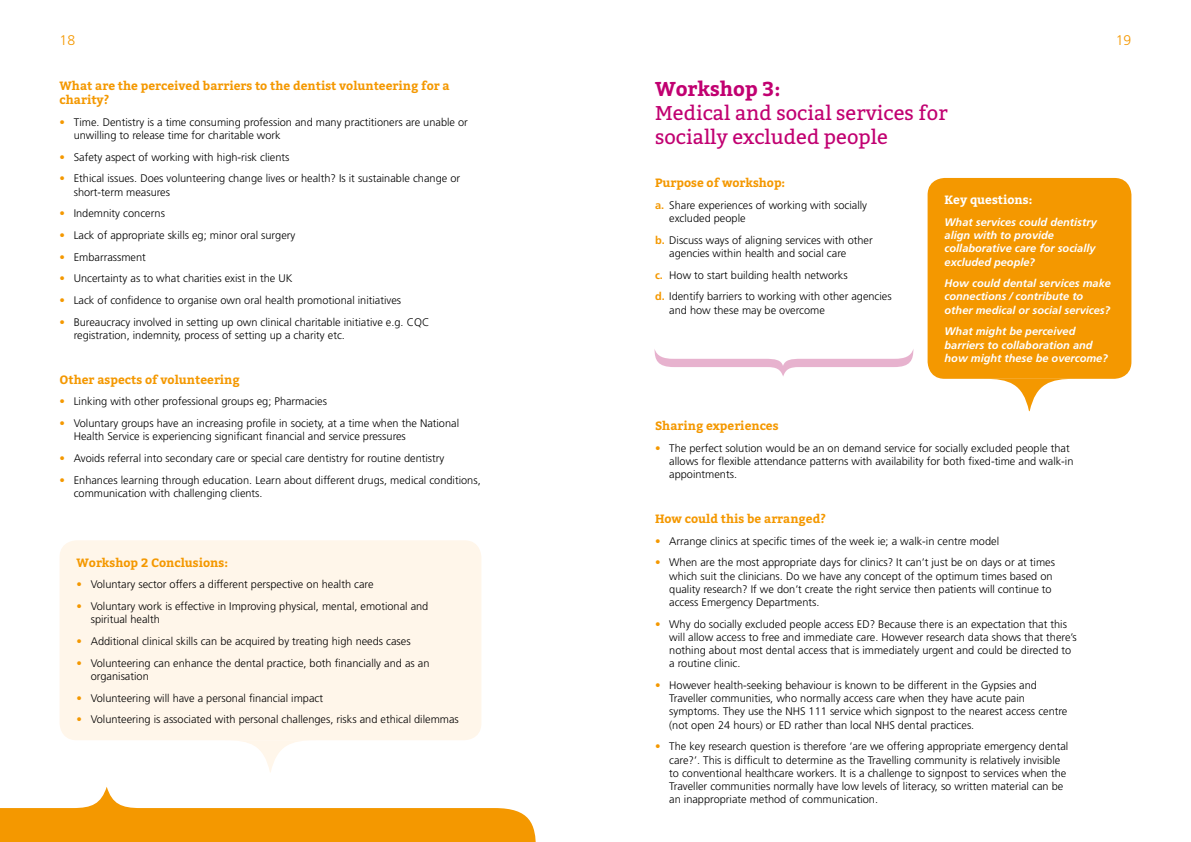
<style>
.page{position:relative;width:1191px;height:842px;background:#fff}
.page>*{position:absolute;margin:0;border:0;box-sizing:border-box;transform-origin:0 0}
.t1{font:20px/24px "Bitter";color:#c10071}
.t2{font:700 20px "Bitter";color:#c10071}
.t3{font:300 14px "Frutiger";color:#f49800}
.t4{font:700 12px/14.4px "Bitter";color:#f49800}
.t5{font:700 12px "Bitter";color:#fff}
.t6{font:300 11px/13.2px "Frutiger";color:#000}
.t7{font:italic 700 11px/13.2px "Frutiger";color:#fff}
.s1{color:#f49800}
.s2{font-weight:700;color:#f49800}
</style>
<div class="page">
<div style="left:927px;top:178px;width:204px;height:201px;background:#f49800;border-radius:17px"></div>
<svg style="left:992px;top:379px;width:75px;height:32px"></svg>
<svg style="left:654px;top:349px;width:259px;height:27px"></svg>
<div style="left:60px;top:540px;width:421px;height:200px;background:#fff6ea;border-radius:17px"></div>
<svg style="left:0;top:787px;width:536px;height:55px"></svg>
<svg style="left:233px;top:740px;width:75px;height:32px"></svg>
<p class="t3" style="left:60px;top:32px;width:17px">18</p>
<p class="t3" style="left:1115px;top:32px;width:17px">19</p>
<p class="t4" style="left:60px;top:78px;width:392px">What are the perceived barriers to the dentist volunteering for a charity?</p>
<p class="t6" style="left:74px;top:115px;width:396px;text-indent:-14px"><span class="s1">•</span> Time. Dentistry is a time consuming profession and many practitioners are unable or unwilling to release time for charitable work</p>
<p class="t6" style="left:60px;top:150px;width:231px"><span class="s1">•</span> Safety aspect of working with high-risk clients</p>
<p class="t6" style="left:74px;top:172px;width:388px;text-indent:-14px"><span class="s1">•</span> Ethical issues. Does volunteering change lives or health? Is it sustainable change or short-term measures</p>
<p class="t6" style="left:60px;top:207px;width:107px"><span class="s1">•</span> Indemnity concerns</p>
<p class="t6" style="left:60px;top:229px;width:237px"><span class="s1">•</span> Lack of appropriate skills eg; minor oral surgery</p>
<p class="t6" style="left:60px;top:250px;width:88px"><span class="s1">•</span> Embarrassment</p>
<p class="t6" style="left:60px;top:272px;width:234px"><span class="s1">•</span> Uncertainty as to what charities exist in the UK</p>
<p class="t6" style="left:60px;top:294px;width:343px"><span class="s1">•</span> Lack of confidence to organise own oral health promotional initiatives</p>
<p class="t6" style="left:74px;top:315px;width:357px;text-indent:-14px"><span class="s1">•</span> Bureaucracy involved in setting up own clinical charitable initiative e.g. CQC registration, indemnity, process of setting up a charity etc.</p>
<p class="t4" style="left:60px;top:372px;width:182px">Other aspects of volunteering</p>
<p class="t6" style="left:60px;top:395px;width:269px"><span class="s1">•</span> Linking with other professional groups eg; Pharmacies</p>
<p class="t6" style="left:74px;top:417px;width:387px;text-indent:-14px"><span class="s1">•</span> Voluntary groups have an increasing profile in society, at a time when the National<br>Health Service is experiencing significant financial and service pressures</p>
<p class="t6" style="left:60px;top:451px;width:386px"><span class="s1">•</span> Avoids referral into secondary care or special care dentistry for routine dentistry</p>
<p class="t6" style="left:74px;top:473px;width:408px;text-indent:-14px"><span class="s1">•</span> Enhances learning through education. Learn about different drugs, medical conditions, communication with challenging clients.</p>
<p class="t4" style="left:77px;top:555px;width:153px">Workshop 2 Conclusions:</p>
<p class="t6" style="left:77px;top:578px;width:298px"><span class="s1">•</span> Voluntary sector offers a different perspective on health care</p>
<p class="t6" style="left:91px;top:600px;width:339px;text-indent:-14px"><span class="s1">•</span> Voluntary work is effective in Improving physical, mental, emotional and spiritual health</p>
<p class="t6" style="left:77px;top:634px;width:336px"><span class="s1">•</span> Additional clinical skills can be acquired by treating high needs cases</p>
<p class="t6" style="left:91px;top:656px;width:340px;text-indent:-14px"><span class="s1">•</span> Volunteering can enhance the dental practice, both financially and as an organisation</p>
<p class="t6" style="left:77px;top:691px;width:248px"><span class="s1">•</span> Volunteering will have a personal financial impact</p>
<p class="t6" style="left:77px;top:713px;width:384px"><span class="s1">•</span> Volunteering is associated with personal challenges, risks and ethical dilemmas</p>
<h1 class="t2" style="left:655px;top:73px;width:127px">Workshop 3:</h1>
<h1 class="t1" style="left:655px;top:100px;width:294px">Medical and social services for socially excluded people</h1>
<p class="t4" style="left:655px;top:175px;width:132px">Purpose of workshop:</p>
<p class="t6" style="left:669px;top:199px;width:199px;text-indent:-14px"><span class="s2">a.</span> Share experiences of working with socially excluded people</p>
<p class="t6" style="left:669px;top:233px;width:205px;text-indent:-14px"><span class="s2">b.</span> Discuss ways of aligning services with other agencies within health and social care</p>
<p class="t6" style="left:655px;top:264px;width:238px;line-height:21.7px"><span class="s2">c.</span> How to start building health networks<br><span class="s2">d.</span> Identify barriers to working with other agencies</p>
<p class="t6" style="left:669px;top:303px;width:157px">and how these may be overcome</p>
<p class="t5" style="left:944px;top:191px;width:89px">Key questions:</p>
<p class="t7" style="left:944px;top:215px;width:154px">What services could dentistry align with to provide collaborative care for socially excluded people?</p>
<p class="t7" style="left:944px;top:277px;width:168px">How could dental services make connections / contribute to other medical or social services?</p>
<p class="t7" style="left:944px;top:325px;width:165px">What might be perceived barriers to collaboration and how might these be overcome?</p>
<p class="t4" style="left:655px;top:418px;width:125px">Sharing experiences</p>
<p class="t6" style="left:669px;top:442px;width:406px;text-indent:-14px"><span class="s1">•</span> The perfect solution would be an on demand service for socially excluded people that allows for flexible attendance patterns with availability for both fixed-time and walk-in appointments.</p>
<p class="t4" style="left:655px;top:511px;width:172px">How could this be arranged?</p>
<p class="t6" style="left:655px;top:534px;width:345px"><span class="s1">•</span> Arrange clinics at specific times of the week ie; a walk-in centre model</p>
<p class="t6" style="left:669px;top:556px;width:387px;text-indent:-14px"><span class="s1">•</span> When are the most appropriate days for clinics? It can’t just be on days or at times which suit the clinicians. Do we have any concept of the optimum times based on quality research? If we don’t create the right service then patients will continue to access Emergency Departments.</p>
<p class="t6" style="left:669px;top:617px;width:409px;text-indent:-14px"><span class="s1">•</span> Why do socially excluded people access ED? Because there is an expectation that this will allow access to free and immediate care. However research data shows that there’s nothing about most dental access that is immediately urgent and could be directed to a routine clinic.</p>
<p class="t6" style="left:669px;top:679px;width:400px;text-indent:-14px"><span class="s1">•</span> However health-seeking behaviour is known to be different in the Gypsies and Traveller communities, who normally access care when they have acute pain symptoms. They use the NHS 111 service which signpost to the nearest access centre (not open 24 hours) or ED rather than local NHS dental practices.</p>
<p class="t6" style="left:669px;top:740px;width:400px;text-indent:-14px"><span class="s1">•</span> The key research question is therefore ‘are we offering appropriate emergency dental care?’. This is difficult to determine as the Travelling community is relatively invisible to conventional healthcare workers. It is a challenge to signpost to services when the Traveller communities normally have low levels of literacy, so written material can be an inappropriate method of communication.</p>
</div>
